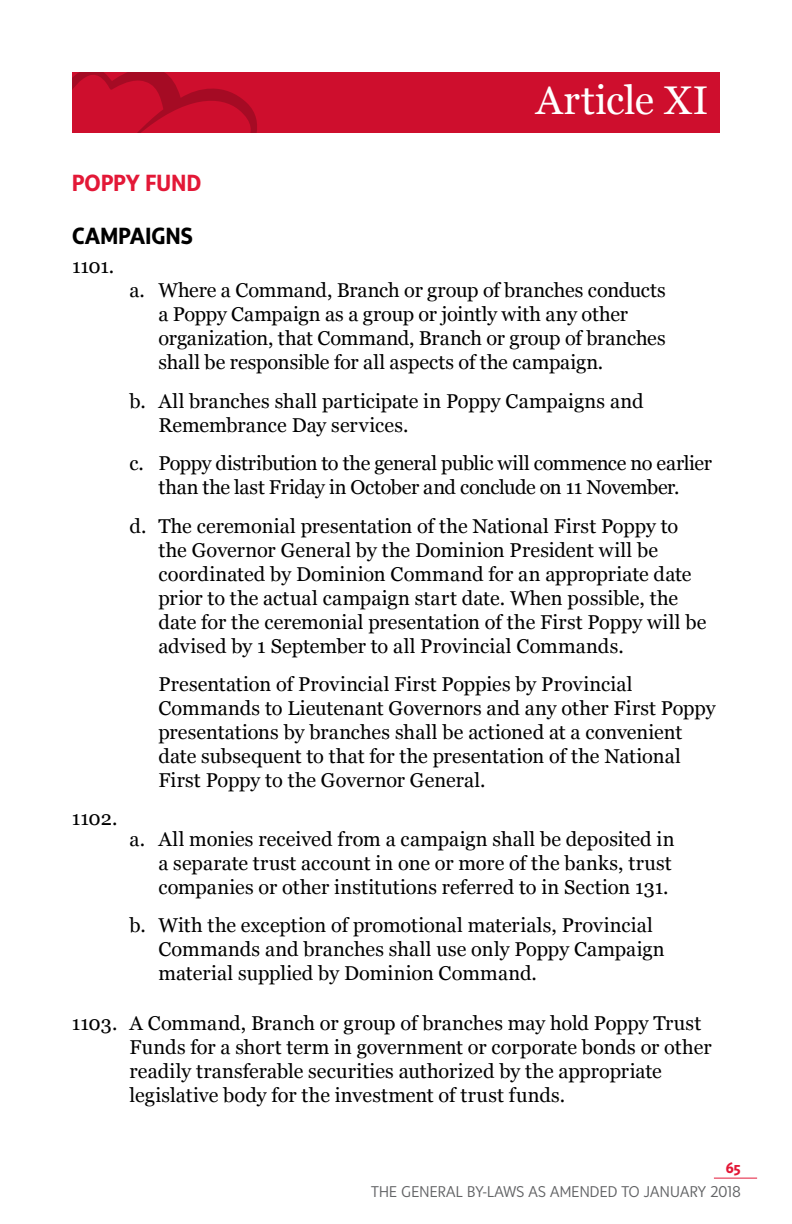
<style>
.page{position:relative;width:792px;height:1224px;background:#fff}
.page>*{position:absolute;margin:0;border:0;box-sizing:border-box;transform-origin:0 0}
.t1{font:40px "Georgia";letter-spacing:.01em;color:#fff}
.t2{font:700 24px "Sense";letter-spacing:-.005em;color:#e31837}
.t3{font:700 24px "Sense";letter-spacing:.01em;color:#000}
.t4{font:20px/24px "Georgia";color:#000}
.t5{font:20px/24px "Georgia";letter-spacing:-.025em;color:#000;text-align:center}
.t6{font:300 16px "Sense";letter-spacing:.015em;color:#636466}
.t7{font:700 16px "Sense";color:#e31837}
</style>
<div class="page">
<hr style="left:714px;top:1178px;width:43px;height:1px;background:#e31837">
<div style="left:72px;top:72px;width:648px;height:60px;background:#ce0e2d"></div>
<svg style="left:72px;top:72px;width:185px;height:60px"></svg>
<h1 class="t1" style="left:536px;top:71px;width:174px">Article XI</h1>
<p class="t2" style="left:72px;top:169px;width:131px">POPPY FUND</p>
<p class="t3" style="left:72px;top:222px;width:123px">CAMPAIGNS</p>
<p class="t4" style="left:72px;top:254px;width:44px">1101.</p>
<p class="t4" style="left:158px;top:278px;width:509px;text-indent:-29px">a. Where a Command, Branch or group of branches conducts a Poppy Campaign as a group or jointly with any other organization, that Command, Branch or group of branches shall be responsible for all aspects of the campaign.</p>
<p class="t4" style="left:158px;top:388px;width:487px;text-indent:-29px">b. All branches shall participate in Poppy Campaigns and<br>Remembrance Day services.</p>
<p class="t5" style="left:130px;top:450px;width:584px">c. Poppy distribution to the general public will commence no earlier than the last Friday in October and conclude on 11 November.</p>
<p class="t4" style="left:158px;top:513px;width:550px;text-indent:-29px">d. The ceremonial presentation of the National First Poppy to the Governor General by the Dominion President will be coordinated by Dominion Command for an appropriate date prior to the actual campaign start date. When possible, the date for the ceremonial presentation of the First Poppy will be advised by 1 September to all Provincial Commands.</p>
<p class="t4" style="left:158px;top:671px;width:559px">Presentation of Provincial First Poppies by Provincial Commands to Lieutenant Governors and any other First Poppy presentations by branches shall be actioned at a convenient date subsequent to that for the presentation of the National First Poppy to the Governor General.</p>
<p class="t4" style="left:72px;top:805px;width:47px">1102.</p>
<p class="t4" style="left:158px;top:826px;width:518px;text-indent:-29px">a. All monies received from a campaign shall be deposited in a separate trust account in one or more of the banks, trust companies or other institutions referred to in Section 131.</p>
<p class="t4" style="left:158px;top:913px;width:508px;text-indent:-29px">b. With the exception of promotional materials, Provincial<br>Commands and branches shall use only Poppy Campaign material supplied by Dominion Command.</p>
<p class="t4" style="left:130px;top:1011px;width:583px;text-indent:-58px">1103. A Command, Branch or group of branches may hold Poppy Trust Funds for a short term in government or corporate bonds or other readily transferable securities authorized by the appropriate legislative body for the investment of trust funds.</p>
<p class="t7" style="left:726px;top:1158px;width:16px">65</p>
<p class="t6" style="left:371px;top:1182px;width:371px">THE GENERAL BY-LAWS AS AMENDED TO JANUARY 2018</p>
</div>
